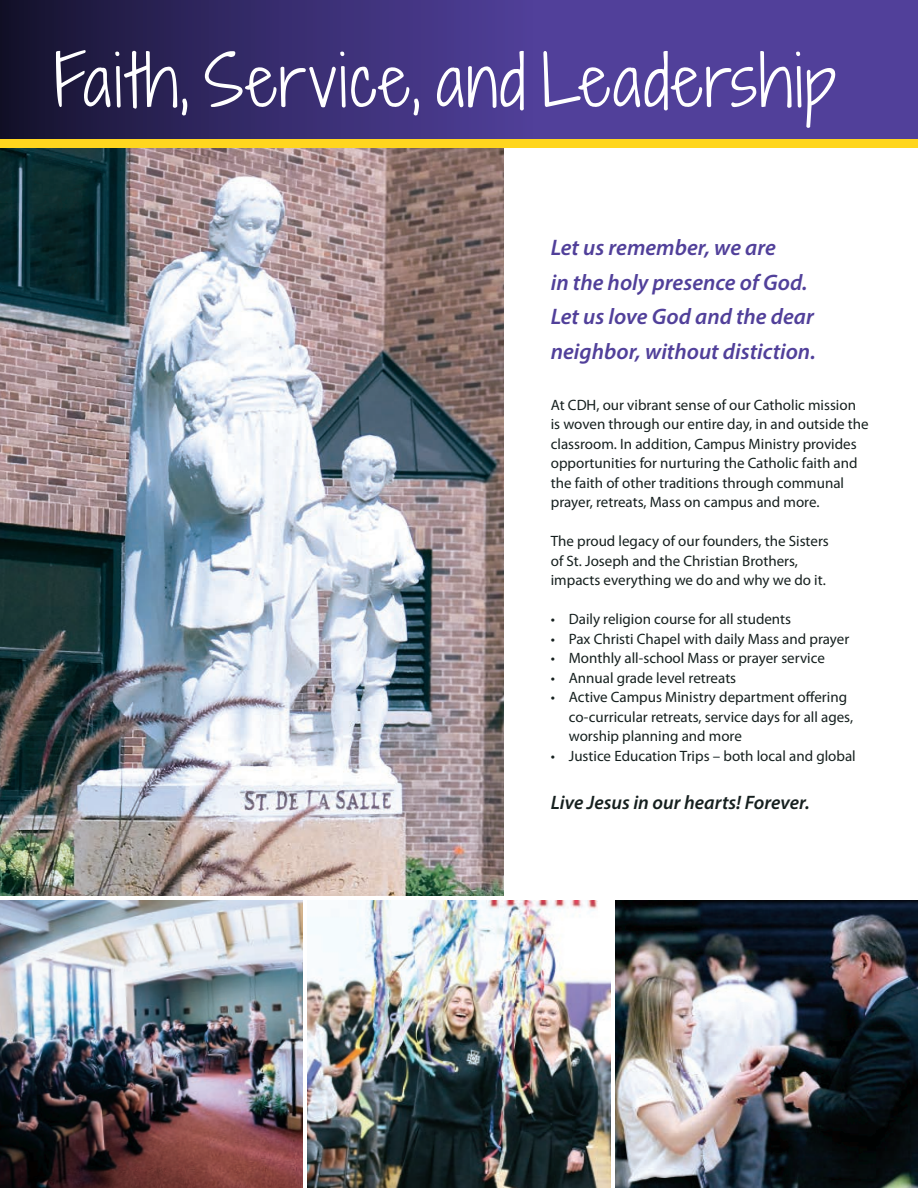
<style>
.page{position:relative;width:918px;height:1188px;background:#fff}
.page>*{position:absolute;margin:0;border:0;box-sizing:border-box;transform-origin:0 0}
.t1{font:67.5px "Shadows Into Light Two";letter-spacing:.03em;color:#fff}
.t2{font:italic 600 22.5px/34.5px "Myriad Pro";color:#51409a}
.t3{font:italic 600 19.5px "Myriad Pro";color:#16201f}
.t4{font:15px/19.5px "Myriad Pro";color:#16201f}
</style>
<div class="page">
<img style="left:0;top:148px;width:504px;height:748px">
<div style="left:0;top:0;width:918px;height:144px;background:#51409a"></div>
<div style="left:0;top:0;width:537px;height:144px;background:linear-gradient(to right,#161330,#53419f)"></div>
<img style="left:0;top:900px;width:303px;height:288px">
<img style="left:308px;top:900px;width:302px;height:288px">
<img style="left:615px;top:900px;width:303px;height:288px">
<div style="left:0;top:140px;width:918px;height:8px;background:#ffd61e"></div>
<h1 class="t1" style="left:54px;top:32px;width:784px">Faith, Service, and Leadership</h1>
<h2 class="t2" style="left:551px;top:230px;width:266px">Let us remember, we are<br>in the holy presence of God.<br>Let us love God and the dear neighbor, without distiction.</h2>
<p class="t4" style="left:551px;top:395px;width:319px">At CDH, our vibrant sense of our Catholic mission is woven through our entire day, in and outside the classroom. In addition, Campus Ministry provides opportunities for nurturing the Catholic faith and the faith of other traditions through communal prayer, retreats, Mass on campus and more.</p>
<p class="t4" style="left:551px;top:531px;width:280px">The proud legacy of our founders, the Sisters of St. Joseph and the Christian Brothers, impacts everything we do and why we do it.</p>
<p class="t4" style="left:551px;top:609px;width:242px">• Daily religion course for all students</p>
<p class="t4" style="left:551px;top:629px;width:300px">• Pax Christi Chapel with daily Mass and prayer</p>
<p class="t4" style="left:551px;top:648px;width:276px">• Monthly all-school Mass or prayer service</p>
<p class="t4" style="left:551px;top:668px;width:187px">• Annual grade level retreats</p>
<p class="t4" style="left:569px;top:687px;width:286px;text-indent:-18px">• Active Campus Ministry department offering co-curricular retreats, service days for all ages, worship planning and more</p>
<p class="t4" style="left:551px;top:746px;width:307px">• Justice Education Trips – both local and global</p>
<h3 class="t3" style="left:551px;top:790px;width:260px">Live Jesus in our hearts! Forever.</h3>
</div>
